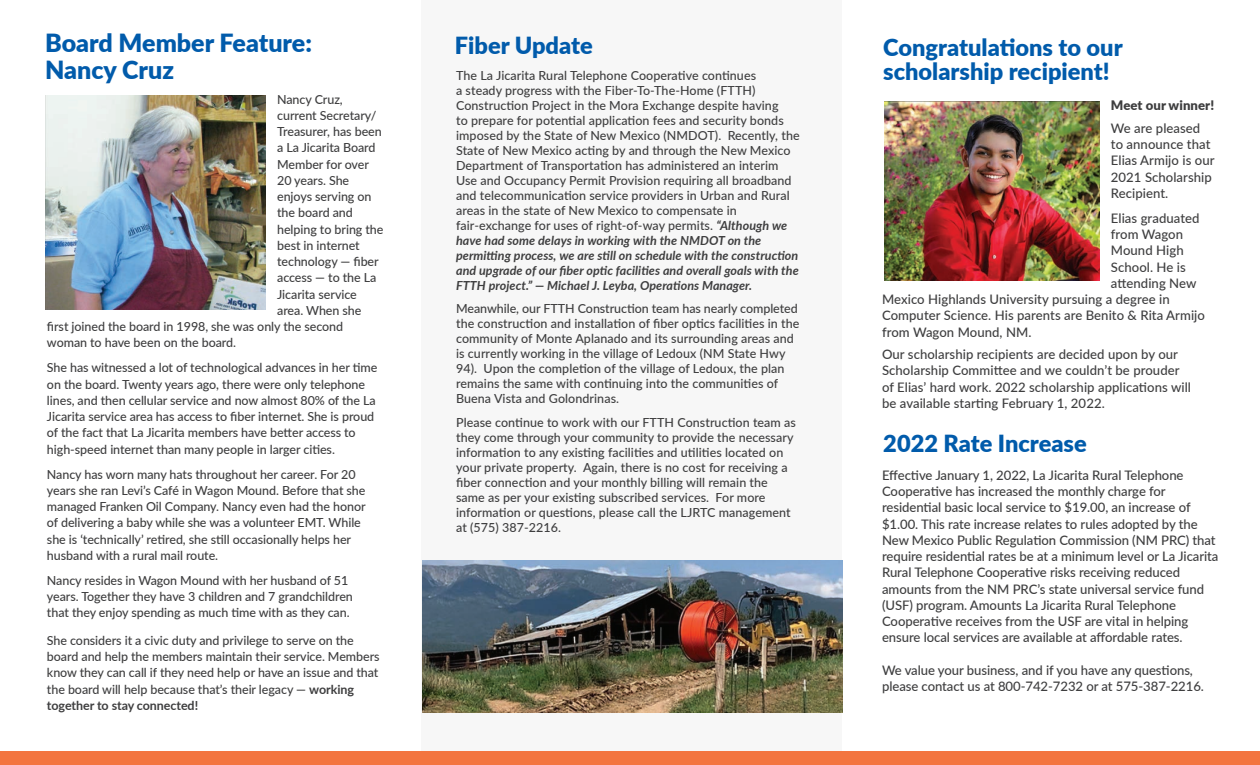
<style>
.page{position:relative;width:1260px;height:765px;background:#fff}
.page>*{position:absolute;margin:0;border:0;box-sizing:border-box;transform-origin:0 0}
.t1{font:900 25px/26.2px "Lato";color:#015bab}
.t2{font:900 23.62px/24.8px "Lato";color:#015bab}
.t3{font:500 13.12px/16.2px "Lato";letter-spacing:-.005em;color:#3e3e3f}
.t4{font:900 13.12px "Lato";letter-spacing:.005em;color:#3e3e3f}
.t5{font:500 12.5px/15px "Lato";letter-spacing:-.005em;color:#3e3e3f}
.s1{font-weight:700}
.s2{font-weight:700;font-style:italic}
</style>
<div class="page">
<div style="left:421px;top:0;width:421px;height:765px;background:#f7f7f7"></div>
<div style="left:0;top:752px;width:1260px;height:13px;background:#f37540"></div>
<img style="left:422px;top:561px;width:420px;height:151px">
<img style="left:884px;top:102px;width:216px;height:178px">
<img style="left:46px;top:95px;width:220px;height:215px">
<h1 class="t1" style="left:45px;top:29px;width:268px">Board Member Feature:<br>Nancy Cruz</h1>
<p class="t5" style="left:277px;top:91px;width:67px">Nancy Cruz,</p>
<p class="t5" style="left:277px;top:107px;width:101px">current Secretary/</p>
<p class="t5" style="left:277px;top:123px;width:106px">Treasurer, has been</p>
<p class="t5" style="left:277px;top:140px;width:100px">a La Jicarita Board</p>
<p class="t5" style="left:277px;top:156px;width:93px">Member for over</p>
<p class="t5" style="left:277px;top:172px;width:74px">20 years. She</p>
<p class="t5" style="left:277px;top:188px;width:96px">enjoys serving on</p>
<p class="t5" style="left:277px;top:205px;width:77px">the board and</p>
<p class="t5" style="left:277px;top:221px;width:108px">helping to bring the</p>
<p class="t5" style="left:277px;top:237px;width:84px">best in internet</p>
<p class="t5" style="left:277px;top:253px;width:103px">technology — fiber</p>
<p class="t5" style="left:277px;top:270px;width:101px">access — to the La</p>
<p class="t5" style="left:277px;top:286px;width:81px">Jicarita service</p>
<p class="t5" style="left:277px;top:302px;width:86px">area. When she</p>
<p class="t5" style="left:47px;top:318px;width:298px">first joined the board in 1998, she was only the second</p>
<p class="t5" style="left:47px;top:335px;width:191px">woman to have been on the board.</p>
<p class="t5" style="left:47px;top:359px;width:332px;line-height:16.2px">She has witnessed a lot of technological advances in her time on the board. Twenty years ago, there were only telephone lines, and then cellular service and now almost 80% of the La Jicarita service area has access to fiber internet. She is proud of the fact that La Jicarita members have better access to high-speed internet than many people in larger cities.</p>
<p class="t5" style="left:47px;top:465px;width:320px;line-height:16.2px">Nancy has worn many hats throughout her career. For 20 years she ran Levi’s Café in Wagon Mound. Before that she managed Franken Oil Company. Nancy even had the honor of delivering a baby while she was a volunteer EMT. While she is ‘technically’ retired, she still occasionally helps her husband with a rural mail route.</p>
<p class="t5" style="left:47px;top:572px;width:307px;line-height:16.2px">Nancy resides in Wagon Mound with her husband of 51 years. Together they have 3 children and 7 grandchildren that they enjoy spending as much time with as they can.</p>
<p class="t5" style="left:47px;top:632px;width:334px;line-height:16.2px">She considers it a civic duty and privilege to serve on the board and help the members maintain their service. Members know they can call if they need help or have an issue and that the board will help because that’s their legacy — <span class="s1">working together to stay connected!</span></p>
<h2 class="t2" style="left:455px;top:32px;width:139px">Fiber Update</h2>
<p class="t5" style="left:456px;top:67px;width:345px">The La Jicarita Rural Telephone Cooperative continues<br>a steady progress with the Fiber-To-The-Home (FTTH)<br>Construction Project in the Mora Exchange despite having<br>to prepare for potential application fees and security bonds imposed by the State of New Mexico (NMDOT). Recently, the State of New Mexico acting by and through the New Mexico Department of Transportation has administered an interim Use and Occupancy Permit Provision requiring all broadband and telecommunication service providers in Urban and Rural areas in the state of New Mexico to compensate in fair-exchange for uses of right-of-way permits. <span class="s2">“Although we have had some delays in working with the NMDOT on the permitting process, we are still on schedule with the construction and upgrade of our fiber optic facilities and overall goals with the FTTH project.” — Michael J. Leyba, Operations Manager.</span></p>
<p class="t5" style="left:456px;top:301px;width:345px">Meanwhile, our FTTH Construction team has nearly completed the construction and installation of fiber optics facilities in the community of Monte Aplanado and its surrounding areas and is currently working in the village of Ledoux (NM State Hwy 94). Upon the completion of the village of Ledoux, the plan remains the same with continuing into the communities of Buena Vista and Golondrinas.</p>
<p class="t5" style="left:456px;top:415px;width:341px">Please continue to work with our FTTH Construction team as they come through your community to provide the necessary information to any existing facilities and utilities located on your private property. Again, there is no cost for receiving a fiber connection and your monthly billing will remain the same as per your existing subscribed services. For more information or questions, please call the LJRTC management at (575) 387-2216.</p>
<h2 class="t2" style="left:883px;top:34px;width:241px">Congratulations to our scholarship recipient!</h2>
<p class="t4" style="left:1111px;top:96px;width:105px">Meet our winner!</p>
<p class="t3" style="left:1111px;top:119px;width:105px">We are pleased to announce that<br>Elias Armijo is our<br>2021 Scholarship<br>Recipient.</p>
<p class="t3" style="left:1111px;top:209px;width:90px">Elias graduated</p>
<p class="t3" style="left:1111px;top:226px;width:74px">from Wagon</p>
<p class="t3" style="left:1111px;top:242px;width:74px">Mound High</p>
<p class="t3" style="left:1111px;top:258px;width:76px">School. He is</p>
<p class="t3" style="left:1111px;top:274px;width:87px">attending New</p>
<p class="t3" style="left:882px;top:291px;width:289px">Mexico Highlands University pursuing a degree in</p>
<p class="t3" style="left:882px;top:307px;width:324px">Computer Science. His parents are Benito &amp; Rita Armijo</p>
<p class="t3" style="left:882px;top:323px;width:151px">from Wagon Mound, NM.</p>
<p class="t3" style="left:882px;top:346px;width:310px">Our scholarship recipients are decided upon by our Scholarship Committee and we couldn’t be prouder of Elias’ hard work. 2022 scholarship applications will be available starting February 1, 2022.</p>
<h2 class="t2" style="left:883px;top:430px;width:205px">2022 Rate Increase</h2>
<p class="t3" style="left:882px;top:467px;width:338px">Effective January 1, 2022, La Jicarita Rural Telephone Cooperative has increased the monthly charge for residential basic local service to $19.00, an increase of $1.00. This rate increase relates to rules adopted by the New Mexico Public Regulation Commission (NM PRC) that require residential rates be at a minimum level or La Jicarita Rural Telephone Cooperative risks receiving reduced amounts from the NM PRC’s state universal service fund (USF) program. Amounts La Jicarita Rural Telephone Cooperative receives from the USF are vital in helping ensure local services are available at affordable rates.</p>
<p class="t3" style="left:882px;top:662px;width:323px">We value your business, and if you have any questions, please contact us at 800-742-7232 or at 575-387-2216.</p>
</div>
